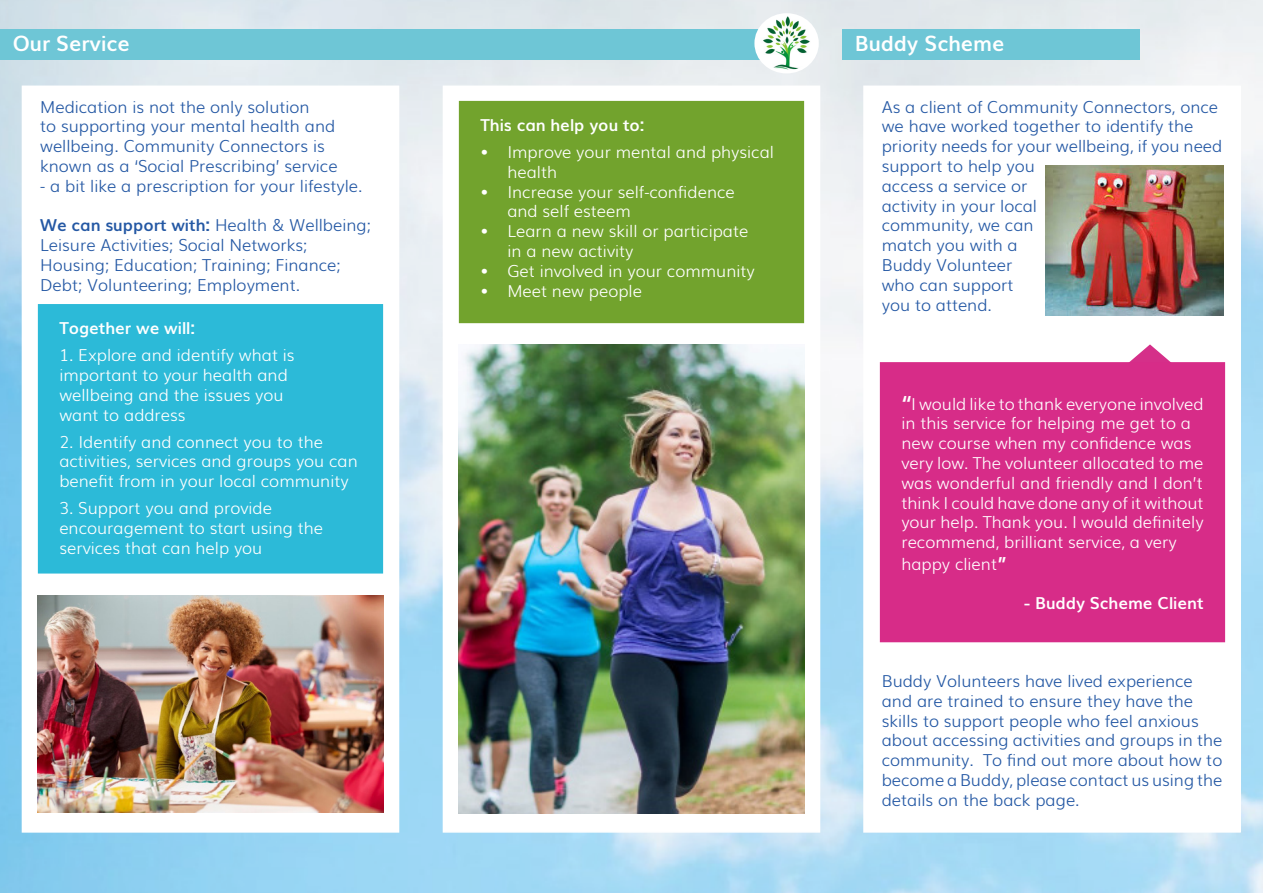
<style>
.page{position:relative;width:1263px;height:893px;background:#fff}
.page>*{position:absolute;margin:0;border:0;box-sizing:border-box;transform-origin:0 0}
.t1{font:700 21px "Muli";color:#fff}
.t2{font:300 16.5px/19.8px "Muli";color:#2458a4}
.t3{font:300 16.5px/19.8px "Muli";color:#fff}
.t4{font:700 16.5px "Muli";color:#fff}
.s1{font-weight:700}
.s2{font-weight:700;font-size:19.5px}
.s3{font-weight:700;font-size:18px}
</style>
<div class="page">
<img style="left:0;top:0;width:1263px;height:893px">
<div style="left:22px;top:86px;width:376px;height:746px;background:#fff"></div>
<div style="left:40px;top:306px;width:341px;height:265px;background:#2cbad8"></div>
<div style="left:38px;top:304px;width:345px;height:270px;border:4px solid #2cbad8"></div>
<div style="left:443px;top:86px;width:377px;height:747px;background:#fff"></div>
<div style="left:864px;top:86px;width:376px;height:746px;background:#fff"></div>
<div style="left:863px;top:86px;width:378px;height:747px;border:2px solid #fff"></div>
<div style="left:0;top:30px;width:767px;height:30px;background:#6ec6d6"></div>
<div style="left:842px;top:30px;width:298px;height:30px;background:#6ec6d6"></div>
<img style="left:756px;top:15px;width:61px;height:57px">
<div style="left:754px;top:13px;width:65px;height:60px;border:3px solid #fff;border-radius:50%"></div>
<img style="left:1045px;top:166px;width:178px;height:149px">
<svg style="left:1132px;top:344px;width:36px;height:16px"></svg>
<div style="left:879px;top:360px;width:347px;height:283px;background:#d72c88"></div>
<div style="left:461px;top:103px;width:341px;height:218px;background:#72a32d"></div>
<div style="left:459px;top:101px;width:345px;height:222px;border:4px solid #72a32d"></div>
<img style="left:459px;top:344px;width:345px;height:469px">
<img style="left:38px;top:595px;width:345px;height:217px">
<p class="t1" style="left:13px;top:27px;width:118px">Our Service</p>
<p class="t1" style="left:855px;top:26px;width:151px">Buddy Scheme</p>
<p class="t2" style="left:40px;top:96px;width:299px">Medication is not the only solution<br>to supporting your mental health and wellbeing. Community Connectors is known as a ‘Social Prescribing’ service</p>
<p class="t2" style="left:40px;top:175px;width:324px">- a bit like a prescription for your lifestyle.</p>
<p class="t2" style="left:40px;top:214px;width:332px"><span class="s1">We can support with:</span> Health &amp; Wellbeing; Leisure Activities; Social Networks; Housing; Education; Training; Finance; Debt; Volunteering; Employment.</p>
<p class="t4" style="left:59px;top:315px;width:137px">Together we will:</p>
<p class="t3" style="left:59px;top:344px;width:237px">1. Explore and identify what is important to your health and wellbeing and the issues you want to address</p>
<p class="t3" style="left:59px;top:430px;width:300px">2. Identify and connect you to the activities, services and groups you can benefit from in your local community</p>
<p class="t3" style="left:59px;top:497px;width:265px">3. Support you and provide encouragement to start using the services that can help you</p>
<p class="t4" style="left:480px;top:112px;width:166px">This can help you to:</p>
<p class="t3" style="left:507px;top:141px;width:268px;text-indent:-27px">• Improve your mental and physical health</p>
<p class="t3" style="left:507px;top:181px;width:229px;text-indent:-27px">• Increase your self-confidence and self esteem</p>
<p class="t3" style="left:507px;top:220px;width:243px;text-indent:-27px">• Learn a new skill or participate in a new activity</p>
<p class="t3" style="left:480px;top:260px;width:276px">• Get involved in your community</p>
<p class="t3" style="left:480px;top:280px;width:163px">• Meet new people</p>
<p class="t2" style="left:882px;top:96px;width:342px">As a client of Community Connectors, once we have worked together to identify the priority needs for your wellbeing, if you need support to help you<br>access a service or<br>activity in your local<br>community, we can<br>match you with a<br>Buddy Volunteer<br>who can support<br>you to attend.</p>
<p class="t3" style="left:901px;top:393px;width:304px"><span class="s2">“</span>I would like to thank everyone involved in this service for helping me get to a new course when my confidence was very low. The volunteer allocated to me was wonderful and friendly and I don’t think I could have done any of it without your help. Thank you. I would definitely recommend, brilliant service, a very</p>
<p class="t3" style="left:901px;top:553px;width:106px">happy client<span class="s3">”</span></p>
<p class="t4" style="left:1024px;top:590px;width:181px">- Buddy Scheme Client</p>
<p class="t2" style="left:882px;top:670px;width:342px">Buddy Volunteers have lived experience and are trained to ensure they have the skills to support people who feel anxious about accessing activities and groups in the community. To find out more about how to become a Buddy, please contact us using the details on the back page.</p>
</div>
